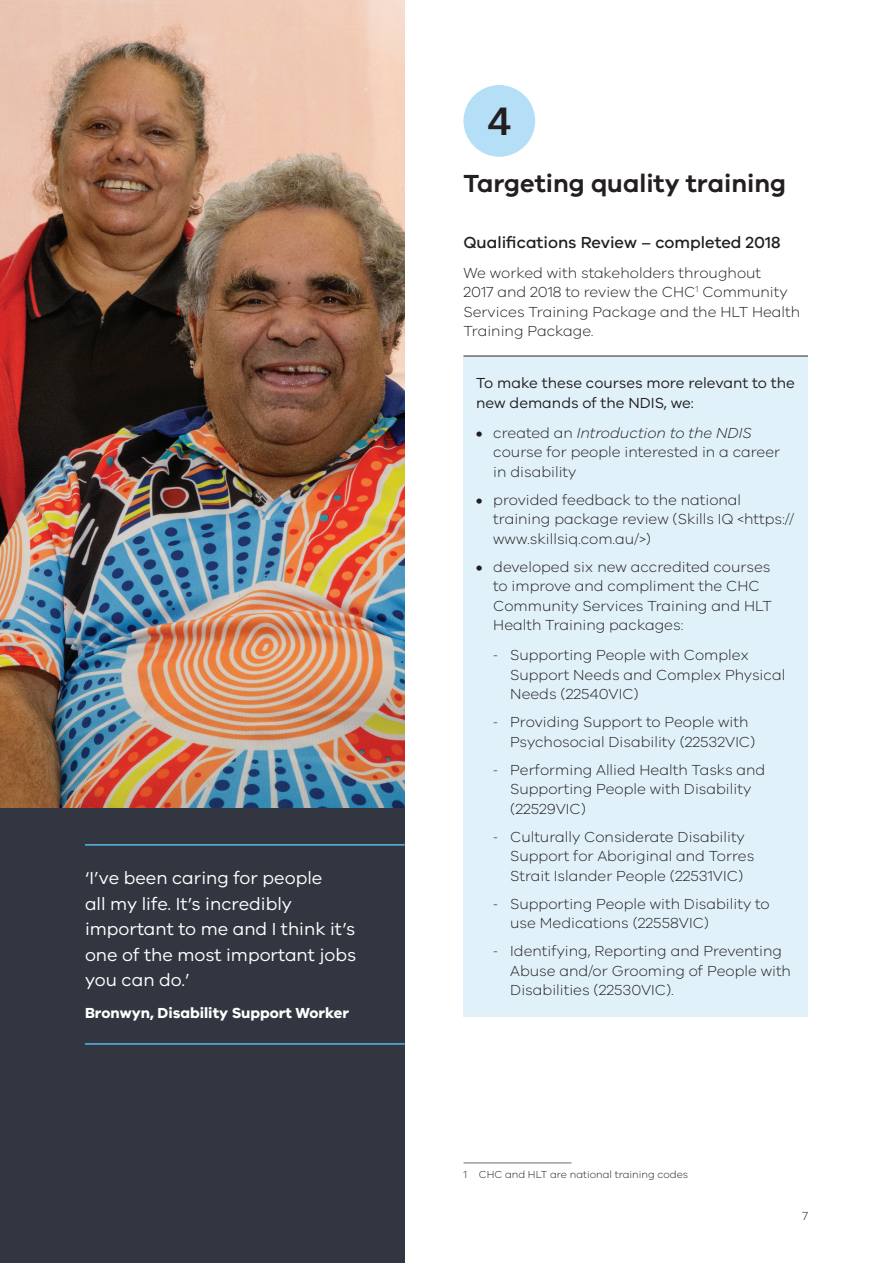
<style>
.page{position:relative;width:893px;height:1263px;background:#fff}
.page>*{position:absolute;margin:0;border:0;box-sizing:border-box;transform-origin:0 0}
.t1{font:600 40.5px "Whitney";color:#231f20}
.t2{font:600 25.5px "VIC";color:#231f20}
.t3{font:18px/25.5px "VIC";color:#fff}
.t4{font:500 16.5px "VIC";color:#231f20}
.t5{font:300 15px/19.5px "VIC";color:#231f20}
.t6{font:15px/19.5px "VIC";color:#231f20}
.t7{font:700 15px "VIC";color:#fff}
.t8{font:300 12px "VIC";color:#231f20}
.t9{font:300 10.5px "VIC";color:#231f20}
.s1{font-weight:700}
.s2{font-style:italic}
.s3{font-family:"Open Sans"}
</style>
<div class="page">
<div style="left:463px;top:85px;width:72px;height:72px;background:#b4dff6;border-radius:50%"></div>
<div style="left:463px;top:356px;width:345px;height:661px;background:#e0f1fa"></div>
<hr style="left:463px;top:355px;width:345px;height:2px;background:#6c6d70">
<hr style="left:463px;top:1163px;width:108px;height:1px;background:#6c6d70">
<div style="left:0;top:0;width:405px;height:1263px;background:#323640"></div>
<hr style="left:85px;top:844px;width:320px;height:2px;background:#54b9e9">
<hr style="left:85px;top:1043px;width:320px;height:2px;background:#54b9e9">
<img style="left:0;top:0;width:405px;height:808px">
<p class="t3" style="left:85px;top:865px;width:273px">‘I’ve been caring for people<br>all my life. It’s incredibly important to me and I think it’s one of the most important jobs you can do.’</p>
<p class="t7" style="left:85px;top:1004px;width:265px">Bronwyn, Disability Support Worker</p>
<h1 class="t1" style="left:487px;top:94px;width:26px">4</h1>
<h2 class="t2" style="left:463px;top:168px;width:324px">Targeting quality training</h2>
<p class="t4" style="left:463px;top:232px;width:319px">Qualifications Review – completed 2018</p>
<p class="t5" style="left:463px;top:262px;width:338px">We worked with stakeholders throughout<br>2017 and 2018 to review the CHC<sup>1</sup> Community Services Training Package and the HLT Health Training Package.</p>
<p class="t6" style="left:476px;top:373px;width:320px">To make these courses more relevant to the new demands of the NDIS, we:</p>
<p class="t5" style="left:493px;top:422px;width:289px;text-indent:-17px"><span class="s1">•</span> created an <span class="s2">Introduction to the NDIS </span>course for people interested in a career in disability</p>
<p class="t5" style="left:493px;top:489px;width:303px;text-indent:-17px"><span class="s1">•</span> provided feedback to the national training package review (Skills IQ &lt;https:// www.skillsiq.com.au/&gt;)</p>
<p class="t5" style="left:493px;top:556px;width:280px;text-indent:-17px"><span class="s1">•</span> developed six new accredited courses to improve and compliment the CHC Community Services Training and HLT Health Training packages:</p>
<p class="t5" style="left:510px;top:645px;width:276px;text-indent:-17px"><span class="s3">-</span> Supporting People with Complex<br>Support Needs and Complex Physical<br>Needs (22540VIC)</p>
<p class="t5" style="left:510px;top:712px;width:247px;text-indent:-17px"><span class="s3">-</span> Providing Support to People with<br>Psychosocial Disability (22532VIC)</p>
<p class="t5" style="left:510px;top:759px;width:257px;text-indent:-17px"><span class="s3">-</span> Performing Allied Health Tasks and<br>Supporting People with Disability (22529VIC)</p>
<p class="t5" style="left:510px;top:826px;width:246px;text-indent:-17px"><span class="s3">-</span> Culturally Considerate Disability<br>Support for Aboriginal and Torres<br>Strait Islander People (22531VIC)</p>
<p class="t5" style="left:510px;top:893px;width:261px;text-indent:-17px"><span class="s3">-</span> Supporting People with Disability to use Medications (22558VIC)</p>
<p class="t5" style="left:510px;top:941px;width:282px;text-indent:-17px"><span class="s3">-</span> Identifying, Reporting and Preventing<br>Abuse and/or Grooming of People with<br>Disabilities (22530VIC).</p>
<p class="t9" style="left:463px;top:1168px;width:226px">1 CHC and HLT are national training codes</p>
<p class="t8" style="left:802px;top:1209px;width:7px">7</p>
</div>
